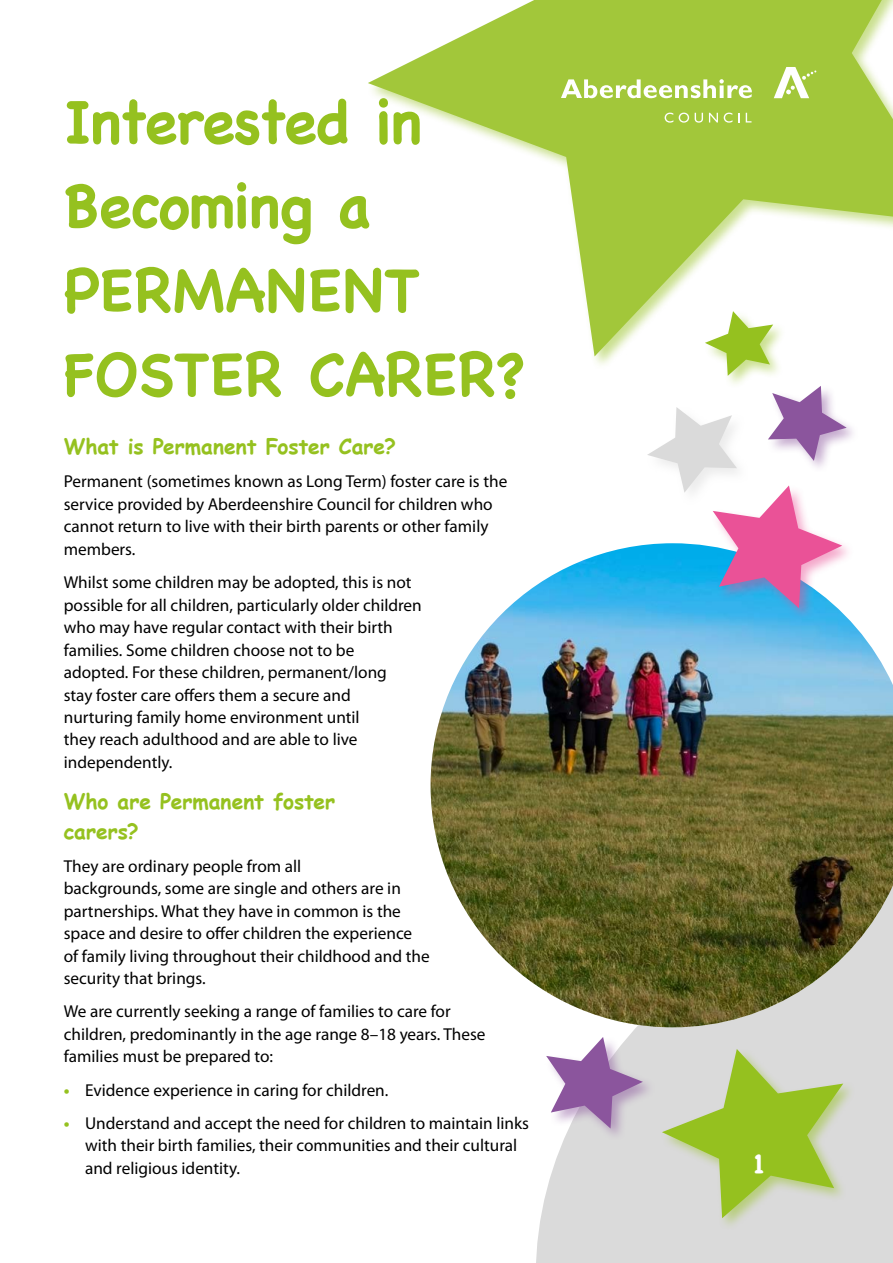
<style>
.page{position:relative;width:893px;height:1263px;background:#fff}
.page>*{position:absolute;margin:0;border:0;box-sizing:border-box;transform-origin:0 0}
.t1{font:700 60px/84px "Chalkboard";letter-spacing:-.01em;color:#95c11f}
.t2{font:700 27px "Chalkboard";color:#fff}
.t3{font:700 21px/30px "Comic Sans MS";letter-spacing:-.005em;color:#95c11f}
.t4{font:17.25px/22.5px "Myriad Pro";color:#000}
.s1{font-weight:700;color:#95c11f}
</style>
<div class="page">
<svg style="left:536px;top:1027px;width:357px;height:236px;background:#dcdcdc"></svg>
<div style="left:660px;top:1047px;width:197px;height:185px;background:#dadada"></div>
<svg style="left:662px;top:1049px;width:181px;height:169px"></svg>
<div style="left:544px;top:1035px;width:113px;height:107px;background:#8b559d;opacity:.5"></div>
<svg style="left:546px;top:1037px;width:97px;height:91px"></svg>
<img style="left:431px;top:544px;width:462px;height:483px">
<svg style="left:368px;top:0;width:525px;height:356px;fill:#a3c83d"></svg>
<svg style="left:561px;top:79px;width:191px;height:19px"></svg>
<svg style="left:665px;top:113px;width:8px;height:10px"></svg>
<svg style="left:679px;top:113px;width:10px;height:10px"></svg>
<svg style="left:695px;top:113px;width:8px;height:10px"></svg>
<svg style="left:709px;top:113px;width:9px;height:9px"></svg>
<svg style="left:724px;top:113px;width:8px;height:10px"></svg>
<svg style="left:738px;top:113px;width:2px;height:9px"></svg>
<svg style="left:746px;top:113px;width:5px;height:9px"></svg>
<svg style="left:774px;top:67px;width:42px;height:31px"></svg>
<div style="left:711px;top:484px;width:145px;height:138px;background:#ea5297;opacity:.5"></div>
<svg style="left:647px;top:386px;width:200px;height:222px"></svg>
<div style="left:703px;top:309px;width:84px;height:81px;background:#95c11f;opacity:.5"></div>
<svg style="left:705px;top:311px;width:68px;height:65px"></svg>
<h1 class="t1" style="left:64px;top:80px;width:463px">Interested in<br>Becoming a<br>PERMANENT<br>FOSTER CARER?</h1>
<p class="t3" style="left:64px;top:431px;width:334px">What is Permanent Foster Care?</p>
<p class="t4" style="left:64px;top:470px;width:445px">Permanent (sometimes known as Long Term) foster care is the service provided by Aberdeenshire Council for children who cannot return to live with their birth parents or other family members.</p>
<p class="t4" style="left:64px;top:571px;width:360px">Whilst some children may be adopted, this is not possible for all children, particularly older children who may have regular contact with their birth families. Some children choose not to be adopted. For these children, permanent/long<br>stay foster care offers them a secure and nurturing family home environment until<br>they reach adulthood and are able to live independently.</p>
<p class="t3" style="left:64px;top:785px;width:273px">Who are Permanent foster carers?</p>
<p class="t4" style="left:64px;top:854px;width:367px">They are ordinary people from all<br>backgrounds, some are single and others are in partnerships. What they have in common is the space and desire to offer children the experience of family living throughout their childhood and the security that brings.</p>
<p class="t4" style="left:64px;top:1000px;width:423px">We are currently seeking a range of families to care for children, predominantly in the age range 8–18 years. These families must be prepared to:</p>
<p class="t4" style="left:64px;top:1078px;width:326px"><span class="s1">•</span> Evidence experience in caring for children.</p>
<p class="t4" style="left:85px;top:1111px;width:445px;text-indent:-21px"><span class="s1">•</span> Understand and accept the need for children to maintain links with their birth families, their communities and their cultural and religious identity.</p>
<h2 class="t2" style="left:753px;top:1148px;width:13px">1</h2>
</div>
